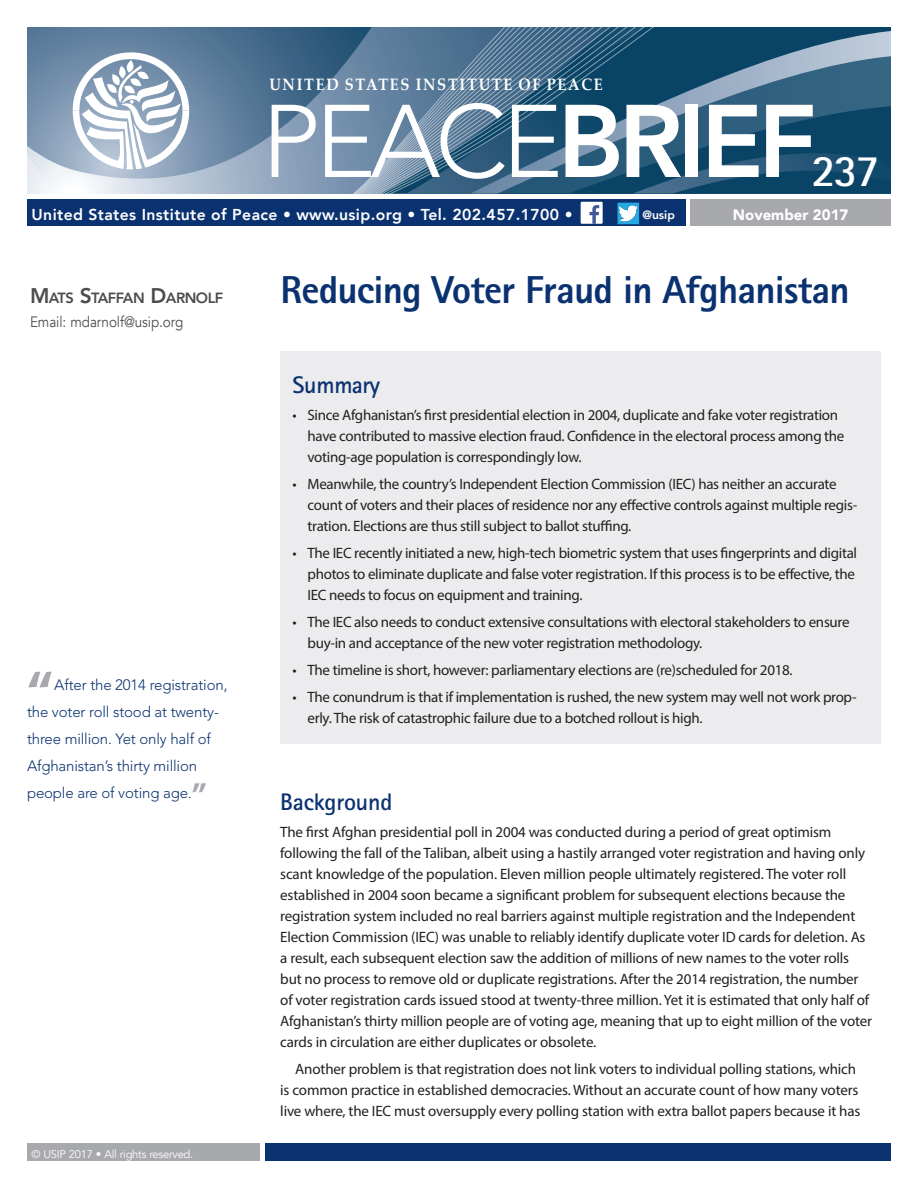
<style>
.page{position:relative;width:918px;height:1188px;background:#fff}
.page>*{position:absolute;margin:0;border:0;box-sizing:border-box;transform-origin:0 0}
.Paragraph_Style_2{font:300 102px "Avenir";letter-spacing:-.05em;color:#fff}
.Pullquote{font:700 57px "Myriad Pro";color:#a8a9ad}
.Paragraph_Style_2-2{font:700 45px "Rotis Sans Serif";color:#fff}
.t1{font:800 39px "Rotis Sans Serif";letter-spacing:-.02em;color:#0b3270}
.A1_head{font:700 24px "Rotis Sans Serif";letter-spacing:-.01em;color:#0b3270}
.t2{font:700 16.5px "Palatino Linotype";letter-spacing:.115em;color:#fff;scale:.9 1}
.t3{font:800 15.75px "Avenir";letter-spacing:.025em;color:#fff}
.bodytext{font:15px/21px "Myriad Pro";letter-spacing:-.02em;color:#231f20}
.bodytext_indent{font:15px/21px "Myriad Pro";letter-spacing:-.01em;color:#231f20}
.Pullquote-2{font:300 15px/27px "Avenir LT Std";letter-spacing:-.01em;color:#0b3270}
.Board___Members__s{font:15px "Avenir";letter-spacing:-.005em;color:#4b4c4d;scale:.9 1}
.Date_-_front{font:900 15px "Avenir";color:#fff}
.Left_author_Name{font:800 14.7px "Avenir LT Std";letter-spacing:-.035em;color:#4b4c4d}
.t4{font:800 12px "Avenir";color:#fff}
.t5{font:11.25px "Avenir";letter-spacing:-.025em;color:#fff}
.s1{font-weight:800}
.s2{font-size:21px}
.s3{font-family:"Myriad Pro";font-weight:700;font-size:33px;color:#a8a9ad}
</style>
<div class="page">
<div style="left:265px;top:1143px;width:626px;height:18px;background:#0b3270"></div>
<div style="left:27px;top:1143px;width:233px;height:18px;background:#a8a9ad"></div>
<svg style="left:27px;top:27px;width:864px;height:167px;background:#4d7491"></svg>
<div style="left:27px;top:199px;width:659px;height:27px;background:#0b3270"></div>
<div style="left:690px;top:199px;width:201px;height:27px;background:#a8a9ad"></div>
<svg style="left:73px;top:52px;width:116px;height:117px"></svg>
<svg style="left:617px;top:203px;width:22px;height:21px"></svg>
<div style="left:581px;top:202px;width:22px;height:22px;background:#fff"></div>
<svg style="left:590px;top:205px;width:9px;height:19px"></svg>
<div style="left:280px;top:351px;width:600px;height:393px;background:#ececee"></div>
<p class="t2" style="left:269px;top:73px;width:372px">UNITED STATES INSTITUTE OF PEACE</p>
<p class="Paragraph_Style_2" style="left:262px;top:82px;width:556px">PEACE<span class="s1">BRIEF</span></p>
<p class="Paragraph_Style_2-2" style="left:812px;top:142px;width:69px">237</p>
<p class="t3" style="left:32px;top:202px;width:543px">United States Institute of Peace • www.usip.org • Tel. 202.457.1700 •</p>
<p class="t4" style="left:643px;top:205px;width:34px">@usip</p>
<p class="Date_-_front" style="left:733px;top:202px;width:117px">November 2017</p>
<p class="Left_author_Name" style="left:30px;top:289px;width:195px"><span class="s2">M</span>ATS <span class="s2">S</span>TAFFAN <span class="s2">D</span>ARNOLF</p>
<p class="Board___Members__s" style="left:30px;top:313px;width:172px">Email: mdarnolf@usip.org</p>
<p class="Pullquote" style="left:27px;top:655px;width:27px">“</p>
<p class="Pullquote-2" style="left:27px;top:671px;width:202px;text-indent:27px">After the 2014 registration, the voter roll stood at twenty&shy;three million. Yet only half of<br>Afghanistan’s thirty million people are of voting age.<span class="s3">”</span></p>
<p class="t5" style="left:32px;top:1147px;width:163px">© USIP 2017 • All rights reserved.</p>
<p class="t1" style="left:280px;top:265px;width:571px">Reducing Voter Fraud in Afghanistan</p>
<p class="A1_head" style="left:292px;top:370px;width:89px">Summary</p>
<p class="bodytext" style="left:308px;top:404px;width:539px;text-indent:-15px">• Since Afghanistan’s first presidential election in 2004, duplicate and fake voter registration have contributed to massive election fraud. Confidence in the electoral process among the voting-age population is correspondingly low.</p>
<p class="bodytext" style="left:308px;top:473px;width:551px;text-indent:-15px">• Meanwhile, the country’s Independent Election Commission (IEC) has neither an accurate count of voters and their places of residence nor any effective controls against multiple regis&shy;tration. Elections are thus still subject to ballot stuffing.</p>
<p class="bodytext" style="left:308px;top:542px;width:551px;text-indent:-15px">• The IEC recently initiated a new, high-tech biometric system that uses fingerprints and digital photos to eliminate duplicate and false voter registration. If this process is to be effective, the<br>IEC needs to focus on equipment and training.</p>
<p class="bodytext" style="left:308px;top:611px;width:544px;text-indent:-15px">• The IEC also needs to conduct extensive consultations with electoral stakeholders to ensure buy-in and acceptance of the new voter registration methodology.</p>
<p class="bodytext" style="left:292px;top:659px;width:502px">• The timeline is short, however: parliamentary elections are (re)scheduled for 2018.</p>
<p class="bodytext" style="left:308px;top:686px;width:551px;text-indent:-15px">• The conundrum is that if implementation is rushed, the new system may well not work prop&shy;erly. The risk of catastrophic failure due to a botched rollout is high.</p>
<p class="A1_head" style="left:280px;top:787px;width:114px">Background</p>
<p class="bodytext" style="left:280px;top:821px;width:593px">The first Afghan presidential poll in 2004 was conducted during a period of great optimism following the fall of the Taliban, albeit using a hastily arranged voter registration and having only scant knowledge of the population. Eleven million people ultimately registered. The voter roll established in 2004 soon became a significant problem for subsequent elections because the registration system included no real barriers against multiple registration and the Independent Election Commission (IEC) was unable to reliably identify duplicate voter ID cards for deletion. As a result, each subsequent election saw the addition of millions of new names to the voter rolls but no process to remove old or duplicate registrations. After the 2014 registration, the number of voter registration cards issued stood at twenty-three million. Yet it is estimated that only half of Afghanistan’s thirty million people are of voting age, meaning that up to eight million of the voter cards in circulation are either duplicates or obsolete.</p>
<p class="bodytext_indent" style="left:280px;top:1058px;width:582px;text-indent:15px">Another problem is that registration does not link voters to individual polling stations, which is common practice in established democracies. Without an accurate count of how many voters live where, the IEC must oversupply every polling station with extra ballot papers because it has</p>
</div>
